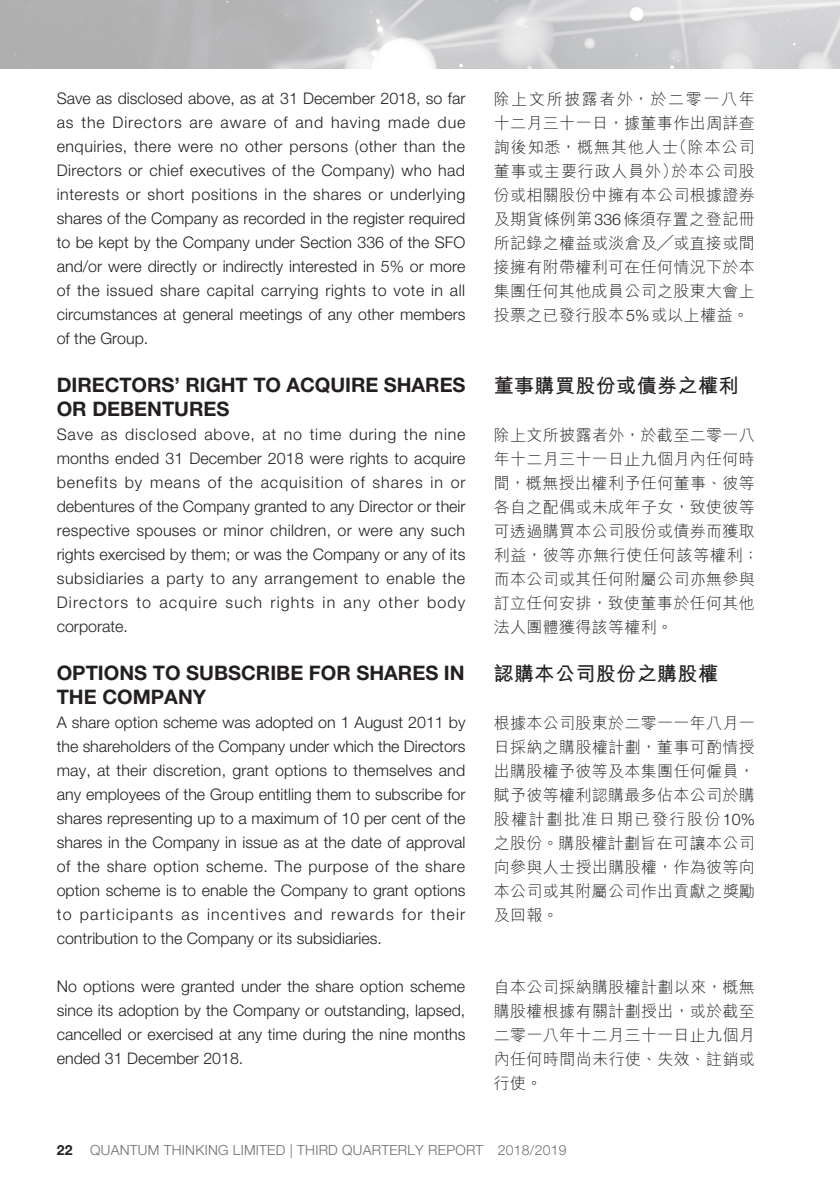
<style>
.page{position:relative;width:840px;height:1191px;background:#fff}
.page>*{position:absolute;margin:0;border:0;box-sizing:border-box;transform-origin:0 0}
._01_H1_E{font:700 20px/24px "Helvetica Neue LT Std";color:#231f20}
._001_H1_C{font:700 20px "M Hei HK";letter-spacing:.02em;color:#231f20}
._00_txt_E{font:300 16px/24px "Helvetica Neue LT Std";color:#231f20;text-align:justify}
._000_txt_C{font:300 16px/24px "M Hei HK";letter-spacing:.02em;color:#231f20;text-align:justify}
.t1{font:300 14px "Helvetica Neue LT Std";letter-spacing:.015em;color:#6c6d70}
.t2{font:700 14px "Helvetica Neue LT Std";color:#231f20}
.s1{font-family:"Helvetica Neue LT Std"}
</style>
<div class="page">
<img style="left:0;top:0;width:839px;height:68px">
<p class="_00_txt_E" style="left:57px;top:86px;width:410px">Save as disclosed above, as at 31 December 2018, so far as the Directors are aware of and having made due enquiries, there were no other persons (other than the Directors or chief executives of the Company) who had interests or short positions in the shares or underlying shares of the Company as recorded in the register required to be kept by the Company under Section 336 of the SFO and/or were directly or indirectly interested in 5% or more of the issued share capital carrying rights to vote in all circumstances at general meetings of any other members of the Group.</p>
<p class="_01_H1_E" style="left:57px;top:372px;width:410px">DIRECTORS’ RIGHT TO ACQUIRE SHARES<br>OR DEBENTURES</p>
<p class="_00_txt_E" style="left:57px;top:422px;width:410px">Save as disclosed above, at no time during the nine months ended 31 December 2018 were rights to acquire benefits by means of the acquisition of shares in or debentures of the Company granted to any Director or their respective spouses or minor children, or were any such rights exercised by them; or was the Company or any of its subsidiaries a party to any arrangement to enable the Directors to acquire such rights in any other body corporate.</p>
<p class="_01_H1_E" style="left:57px;top:660px;width:409px">OPTIONS TO SUBSCRIBE FOR SHARES IN<br>THE COMPANY</p>
<p class="_00_txt_E" style="left:57px;top:710px;width:410px">A share option scheme was adopted on 1 August 2011 by the shareholders of the Company under which the Directors may, at their discretion, grant options to themselves and any employees of the Group entitling them to subscribe for shares representing up to a maximum of 10 per cent of the shares in the Company in issue as at the date of approval of the share option scheme. The purpose of the share option scheme is to enable the Company to grant options to participants as incentives and rewards for their contribution to the Company or its subsidiaries.</p>
<p class="_00_txt_E" style="left:57px;top:974px;width:410px">No options were granted under the share option scheme since its adoption by the Company or outstanding, lapsed, cancelled or exercised at any time during the nine months ended 31 December 2018.</p>
<p class="_000_txt_C" style="left:493px;top:87px;width:262px">除上文所披露者外，於二零一八年十二月三十一日，據董事作出周詳查詢後知悉，概無其他人士（除本公司董事或主要行政人員外）於本公司股份或相關股份中擁有本公司根據證券及期貨條例第<span class="s1">336</span>條須存置之登記冊所記錄之權益或淡倉及╱或直接或間接擁有附帶權利可在任何情況下於本集團任何其他成員公司之股東大會上投票之已發行股本<span class="s1">5%</span>或以上權益。</p>
<p class="_001_H1_C" style="left:493px;top:371px;width:246px">董事購買股份或債券之權利</p>
<p class="_000_txt_C" style="left:493px;top:423px;width:266px;text-align:left">除上文所披露者外，於截至二零一八年十二月三十一日止九個月內任何時間，概無授出權利予任何董事、彼等各自之配偶或未成年子女，致使彼等可透過購買本公司股份或債券而獲取利益，彼等亦無行使任何該等權利；而本公司或其任何附屬公司亦無參與訂立任何安排，致使董事於任何其他法人團體獲得該等權利。</p>
<p class="_001_H1_C" style="left:493px;top:659px;width:225px">認購本公司股份之購股權</p>
<p class="_000_txt_C" style="left:493px;top:711px;width:262px">根據本公司股東於二零一一年八月一日採納之購股權計劃，董事可酌情授出購股權予彼等及本集團任何僱員，賦予彼等權利認購最多佔本公司於購股權計劃批准日期已發行股份<span class="s1">10%</span>之股份。購股權計劃旨在可讓本公司向參與人士授出購股權，作為彼等向本公司或其附屬公司作出貢獻之獎勵及回報。</p>
<p class="_000_txt_C" style="left:493px;top:975px;width:262px">自本公司採納購股權計劃以來，概無購股權根據有關計劃授出，或於截至二零一八年十二月三十一日止九個月內任何時間尚未行使、失效、註銷或行使。</p>
<p class="t2" style="left:57px;top:1141px;width:17px">22</p>
<p class="t1" style="left:90px;top:1141px;width:477px">QUANTUM THINKING LIMITED | THIRD QUARTERLY REPORT 2018/2019</p>
</div>
